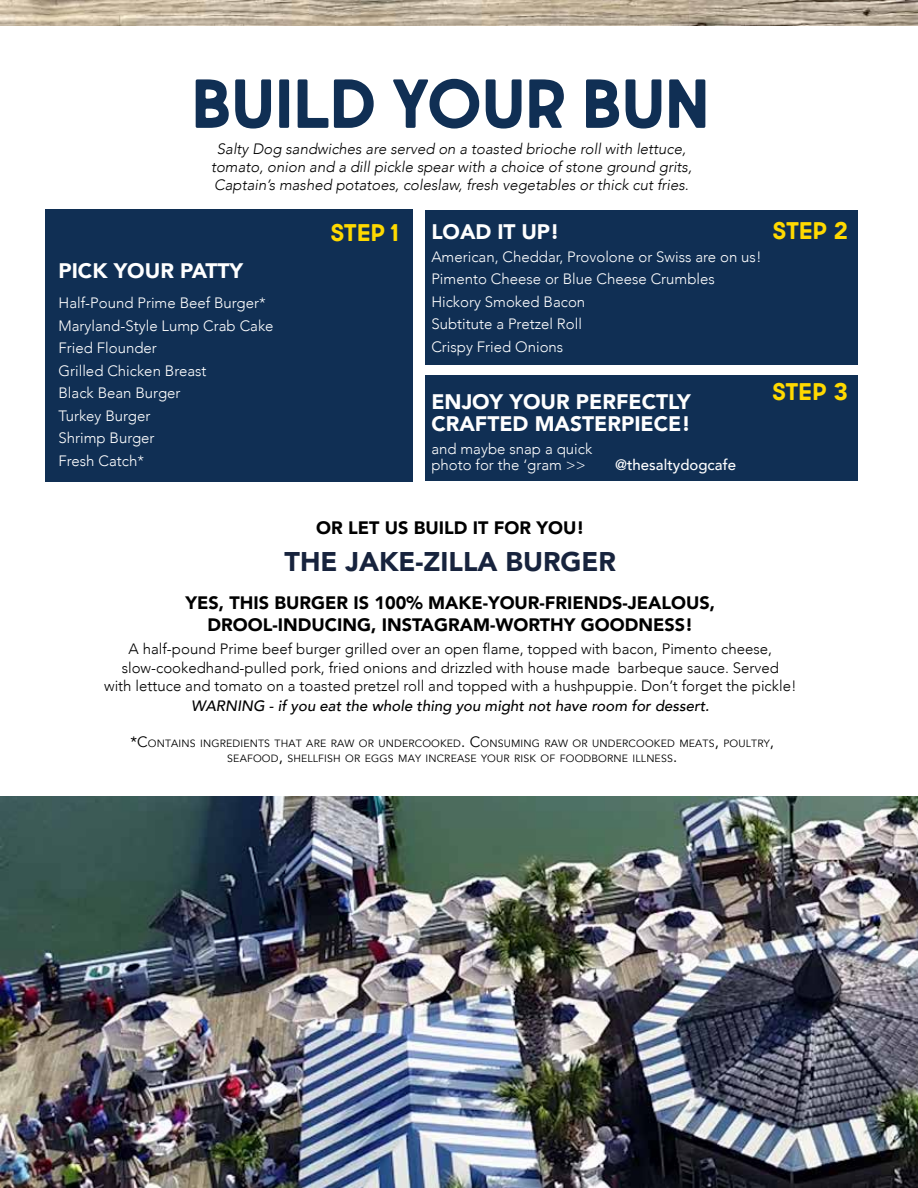
<style>
.page{position:relative;width:918px;height:1188px;background:#fff}
.page>*{position:absolute;margin:0;border:0;box-sizing:border-box;transform-origin:0 0}
.t1{font:900 27px "Avenir";color:#17233d}
.t2{font:24px "Market Fresh Bold All Caps";color:#ffd900}
.t3{font:900 21px/22.5px "Avenir";color:#fff}
.t4{font:900 18px/22.5px "Avenir";color:#000;text-align:center}
.t5{font:300 15px/22.5px "Avenir";color:#fff}
.t6{font:300 15px/19.5px "Avenir";color:#000;text-align:center}
.t7{font:italic 300 15px/18px "Avenir";color:#000;text-align:center}
.t8{font:italic 500 15px "Avenir";color:#000}
.t9{font:500 15px "Avenir";color:#fff}
.t10{font:10.5px/15px "Avenir";letter-spacing:.015em;color:#000;text-align:center}
.s1{font-family:"Avenir";font-weight:900}
.s2{font-size:15px}
</style>
<div class="page">
<img style="left:0;top:796px;width:918px;height:392px">
<img style="left:0;top:0;width:918px;height:26px">
<svg style="left:196px;top:79px;width:509px;height:50px"></svg>
<div style="left:45px;top:209px;width:368px;height:272px;background:#102f54"></div>
<div style="left:425px;top:210px;width:433px;height:154px;background:#102f54"></div>
<div style="left:425px;top:376px;width:433px;height:105px;background:#102f54"></div>
<p class="t7" style="left:211px;top:140px;width:482px">Salty Dog sandwiches are served on a toasted brioche roll with lettuce, tomato, onion and a dill pickle spear with a choice of stone ground grits,<br>Captain’s mashed potatoes, coleslaw, fresh vegetables or thick cut fries.</p>
<h2 class="t2" style="left:330px;top:214px;width:70px">STEP 1</h2>
<h3 class="t3" style="left:59px;top:259px;width:186px">PICK YOUR PATTY</h3>
<p class="t5" style="left:59px;top:292px;width:217px">Half-Pound Prime Beef Burger*<br>Maryland-Style Lump Crab Cake<br>Fried Flounder<br>Grilled Chicken Breast<br>Black Bean Burger<br>Turkey Burger<br>Shrimp Burger<br>Fresh Catch*</p>
<h3 class="t3" style="left:431px;top:220px;width:130px">LOAD IT UP!</h3>
<h2 class="t2" style="left:773px;top:212px;width:77px">STEP <span class="s1">2</span></h2>
<p class="t5" style="left:431px;top:245px;width:332px">American, Cheddar, Provolone or Swiss are on us!<br>Pimento Cheese or Blue Cheese Crumbles<br>Hickory Smoked Bacon<br>Subtitute a Pretzel Roll<br>Crispy Fried Onions</p>
<h2 class="t2" style="left:772px;top:373px;width:77px">STEP <span class="s1">3</span></h2>
<h3 class="t3" style="left:431px;top:390px;width:261px">ENJOY YOUR PERFECTLY<br>CRAFTED MASTERPIECE!</h3>
<p class="t5" style="left:431px;top:440px;width:162px;line-height:16.5px">and maybe snap a quick photo for the ‘gram &gt;&gt;</p>
<p class="t9" style="left:615px;top:452px;width:122px">@thesaltydogcafe</p>
<p class="t4" style="left:316px;top:516px;width:270px">OR LET US BUILD IT FOR YOU!</p>
<h1 class="t1" style="left:285px;top:539px;width:333px">THE JAKE-ZILLA BURGER</h1>
<p class="t4" style="left:185px;top:591px;width:531px">YES, THIS BURGER IS 100% MAKE-YOUR-FRIENDS-JEALOUS,<br>DROOL-INDUCING, INSTAGRAM-WORTHY GOODNESS!</p>
<p class="t6" style="left:122px;top:639px;width:659px">A half-pound Prime beef burger grilled over an open flame, topped with bacon, Pimento cheese, slow-cookedhand-pulled pork, fried onions and drizzled with house made barbeque sauce. Served</p>
<p class="t6" style="left:104px;top:676px;width:694px">with lettuce and tomato on a toasted pretzel roll and topped with a hushpuppie. Don’t forget the pickle!</p>
<p class="t8" style="left:191px;top:697px;width:520px">WARNING - if you eat the whole thing you might not have room for dessert.</p>
<p class="t10" style="left:130px;top:736px;width:645px"><span class="s2">*C</span>ONTAINS INGREDIENTS THAT ARE RAW OR UNDERCOOKED<span class="s2">. C</span>ONSUMING RAW OR UNDERCOOKED MEATS<span class="s2">,</span> POULTRY<span class="s2">,<br></span>SEAFOOD<span class="s2">,</span> SHELLFISH OR EGGS MAY INCREASE YOUR RISK OF FOODBORNE ILLNESS<span class="s2">.</span></p>
</div>
